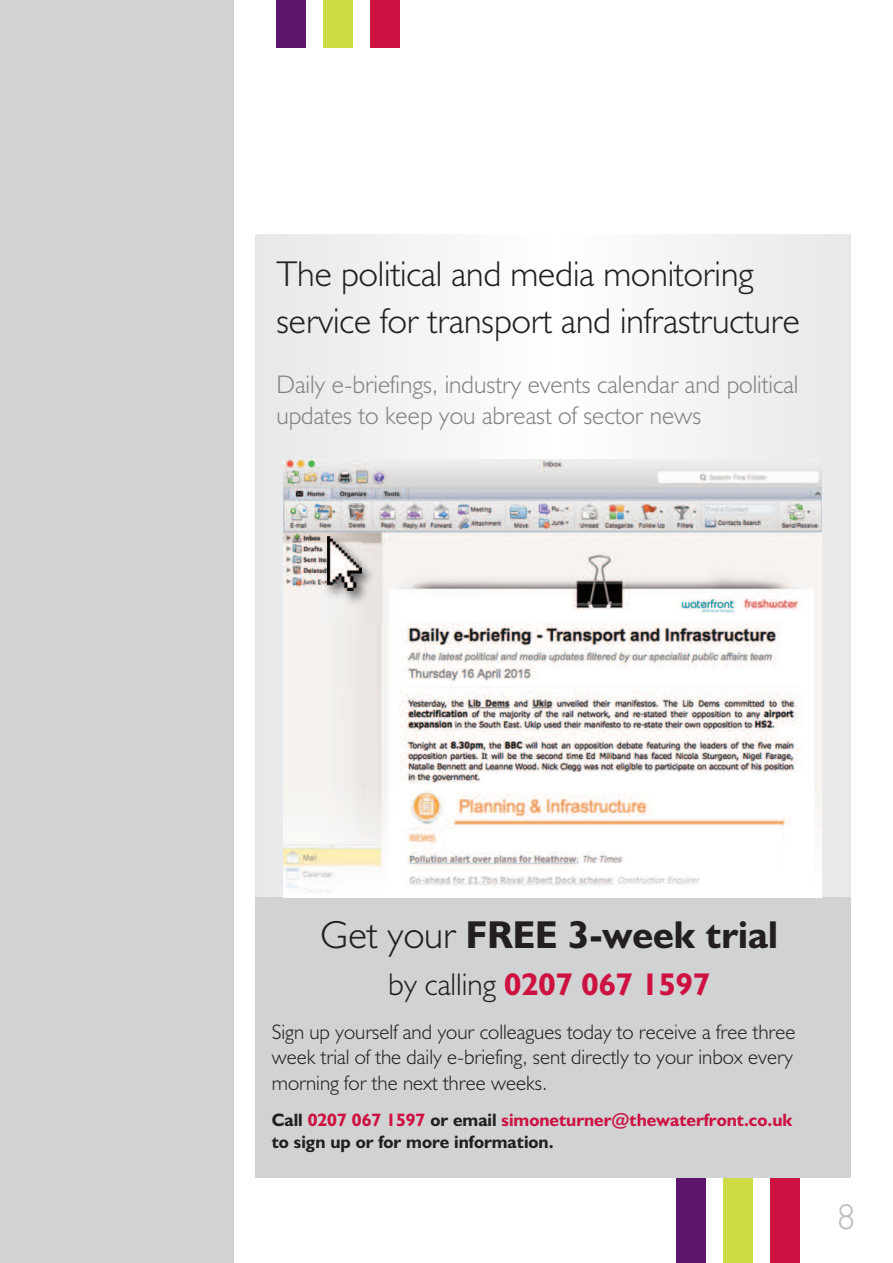
<style>
.page{position:relative;width:893px;height:1263px;background:#fff}
.page>*{position:absolute;margin:0;border:0;box-sizing:border-box;transform-origin:0 0}
.t1{font:700 39px "Humanist 521 BT";color:#231f20}
.t2{font:300 36px/46.8px "Humanist 521 BT";color:#231f20}
.t3{font:300 36px "Humanist 521 BT";color:#bcbdc0}
.t4{font:700 31.5px "Humanist 521 BT";color:#cd1141}
.t5{font:300 25.5px/30.6px "Humanist 521 BT";color:#808285}
.t6{font:300 21px/25.2px "Humanist 521 BT";color:#231f20}
.t7{font:700 18px/21.6px "Humanist 521 BT";color:#cd1141}
.s1{font-weight:300}
.s2{font-weight:300;color:#231f20}
.s3{color:#231f20}
</style>
<div class="page">
<div style="left:276px;top:0;width:30px;height:48px;background:#5b166b"></div>
<div style="left:323px;top:0;width:30px;height:48px;background:#cddc44"></div>
<div style="left:370px;top:0;width:30px;height:48px;background:#cd1141"></div>
<div style="left:676px;top:1178px;width:30px;height:85px;background:#5b166b"></div>
<div style="left:723px;top:1178px;width:30px;height:85px;background:#cddc44"></div>
<div style="left:770px;top:1178px;width:30px;height:85px;background:#cd1141"></div>
<div style="left:0;top:0;width:234px;height:1263px;background:#d1d2d4"></div>
<div style="left:255px;top:235px;width:595px;height:792px;background:linear-gradient(to right,#f2f3f3,#f3f3f4)"></div>
<div style="left:255px;top:897px;width:595px;height:281px;background:#d1d2d4"></div>
<img style="left:284px;top:459px;width:538px;height:326px">
<img style="left:284px;top:785px;width:538px;height:112px">
<img style="left:308px;top:522px;width:86px;height:101px">
<img style="left:327px;top:537px;width:34px;height:53px">
<h2 class="t2" style="left:276px;top:254px;width:525px">The political and media monitoring service for transport and infrastructure</h2>
<p class="t5" style="left:276px;top:372px;width:523px">Daily e-briefings, industry events calendar and political updates to keep you abreast of sector news</p>
<h1 class="t1" style="left:321px;top:922px;width:459px"><span class="s1">Get your</span> FREE 3-week trial</h1>
<h3 class="t4" style="left:388px;top:973px;width:324px"><span class="s2">by calling</span> 0207 067 1597</h3>
<p class="t6" style="left:272px;top:1022px;width:525px">Sign up yourself and your colleagues today to receive a free three week trial of the daily e-briefing, sent directly to your inbox every morning for the next three weeks.</p>
<p class="t7" style="left:272px;top:1111px;width:522px"><span class="s3">Call</span> 0207 067 1597 <span class="s3">or email</span> simoneturner@thewaterfront.co.uk <span class="s3">to sign up or for more information.</span></p>
<h2 class="t3" style="left:837px;top:1204px;width:20px">8</h2>
</div>
